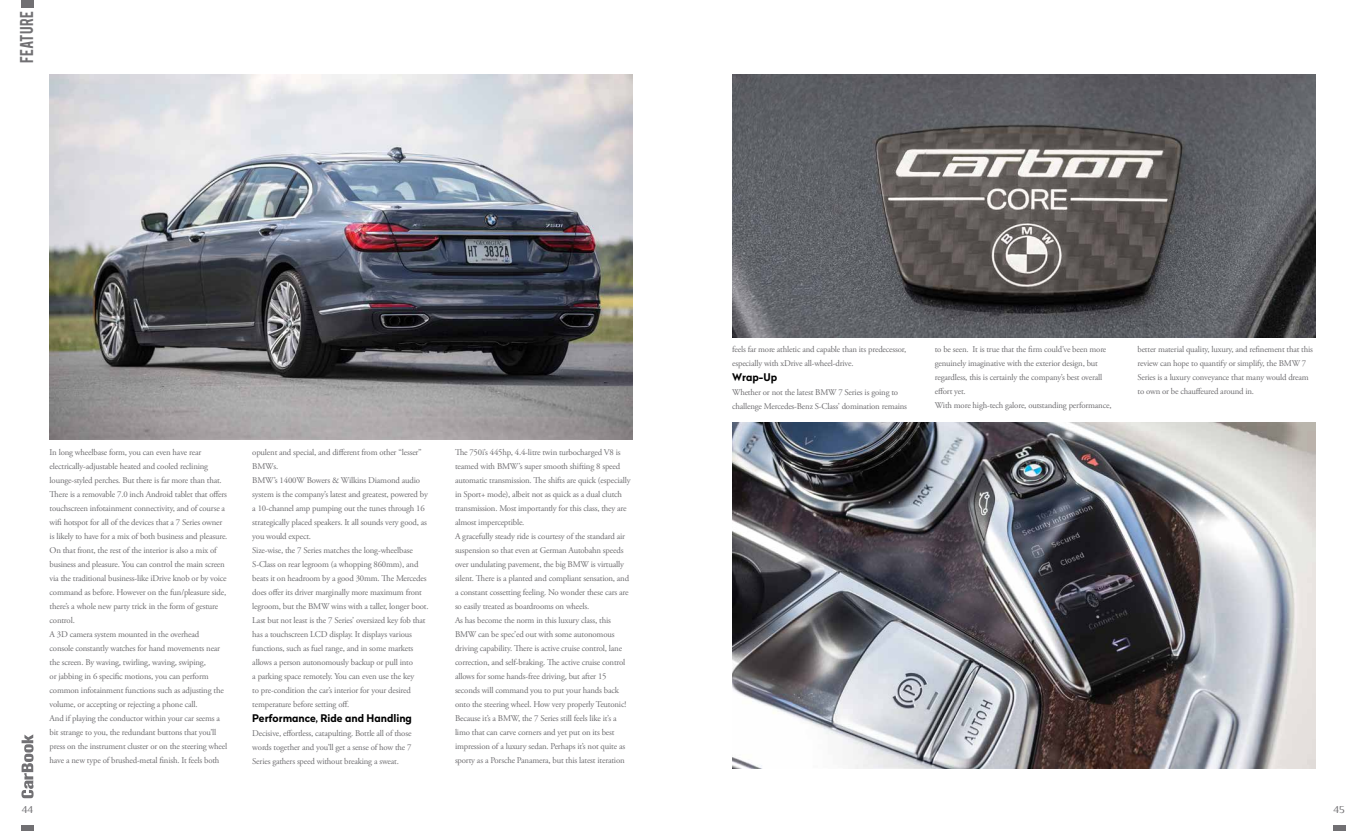
<style>
.page{position:relative;width:1365px;height:831px;background:#fff}
.page>*{position:absolute;margin:0;border:0;box-sizing:border-box;transform-origin:0 0}
.t1{font:14.61px "Bebas";letter-spacing:.01em;color:#717073}
.t2{font:700 10.5px "Radikal";color:#000}
.t3{font:10.5px "Philosopher";color:#717073}
.t4{font:8.75px/14px "Adobe Garamond Pro";letter-spacing:-.02em;color:#6d6c6f}
</style>
<div class="page">
<div style="left:21px;top:825px;width:12px;height:6px;background:#717073"></div>
<div style="left:1332px;top:825px;width:12px;height:6px;background:#717073"></div>
<svg style="left:21px;top:734px;width:13px;height:64px"></svg>
<img style="left:732px;top:423px;width:583px;height:346px">
<img style="left:732px;top:74px;width:583px;height:263px">
<div style="left:21px;top:0;width:12px;height:7px;background:#717073"></div>
<img style="left:50px;top:74px;width:582px;height:365px">
<h1 class="t1" style="left:16px;top:63px;width:53px;rotate:-90deg">Feature</h1>
<p class="t4" style="left:50px;top:446px;width:179px">In long wheelbase form, you can even have rear electrically-adjustable heated and cooled reclining lounge-styled perches. But there is far more than that.<br>There is a removable 7.0 inch Android tablet that offers touchscreen infotainment connectivity, and of course a wifi hotspot for all of the devices that a 7 Series owner is likely to have for a mix of both business and pleasure.<br>On that front, the rest of the interior is also a mix of business and pleasure. You can control the main screen via the traditional business-like iDrive knob or by voice command as before. However on the fun/pleasure side, there’s a whole new party trick in the form of gesture control.<br>A 3D camera system mounted in the overhead<br>console constantly watches for hand movements near the screen. By waving, twirling, waving, swiping,<br>or jabbing in 6 specific motions, you can perform common infotainment functions such as adjusting the volume, or accepting or rejecting a phone call.<br>And if playing the conductor within your car seems a bit strange to you, the redundant buttons that you’ll press on the instrument cluster or on the steering wheel have a new type of brushed-metal finish. It feels both</p>
<p class="t4" style="left:252px;top:446px;width:178px">opulent and special, and different from other “lesser” BMWs.<br>BMW’s 1400W Bowers &amp; Wilkins Diamond audio system is the company’s latest and greatest, powered by a 10-channel amp pumping out the tunes through 16 strategically placed speakers. It all sounds very good, as you would expect.<br>Size-wise, the 7 Series matches the long-wheelbase S-Class on rear legroom (a whopping 860mm), and beats it on headroom by a good 30mm. The Mercedes does offer its driver marginally more maximum front legroom, but the BMW wins with a taller, longer boot.<br>Last but not least is the 7 Series’ oversized key fob that has a touchscreen LCD display. It displays various functions, such as fuel range, and in some markets allows a person autonomously backup or pull into<br>a parking space remotely. You can even use the key<br>to pre-condition the car’s interior for your desired temperature before setting off.</p>
<p class="t2" style="left:252px;top:711px;width:161px">Performance, Ride and Handling</p>
<p class="t4" style="left:252px;top:727px;width:161px;text-align:justify">Decisive, effortless, catapulting. Bottle all of those words together and you’ll get a sense of how the 7<br>Series gathers speed without breaking a sweat.</p>
<p class="t4" style="left:455px;top:446px;width:177px">The 750i’s 445hp, 4.4-litre twin turbocharged V8 is teamed with BMW’s super smooth shifting 8 speed automatic transmission. The shifts are quick (especially in Sport+ mode), albeit not as quick as a dual clutch transmission. Most importantly for this class, they are almost imperceptible.<br>A gracefully steady ride is courtesy of the standard air suspension so that even at German Autobahn speeds over undulating pavement, the big BMW is virtually silent. There is a planted and compliant sensation, and a constant cossetting feeling. No wonder these cars are so easily treated as boardrooms on wheels.<br>As has become the norm in this luxury class, this BMW can be spec’ed out with some autonomous driving capability. There is active cruise control, lane correction, and self-braking. The active cruise control allows for some hands-free driving, but after 15 seconds will command you to put your hands back onto the steering wheel. How very properly Teutonic!<br>Because it’s a BMW, the 7 Series still feels like it’s a limo that can carve corners and yet put on its best impression of a luxury sedan. Perhaps it’s not quite as sporty as a Porsche Panamera, but this latest iteration</p>
<p class="t4" style="left:732px;top:343px;width:176px">feels far more athletic and capable than its predecessor, especially with xDrive all-wheel-drive.</p>
<p class="t2" style="left:732px;top:370px;width:46px">Wrap-Up</p>
<p class="t4" style="left:732px;top:386px;width:176px">Whether or not the latest BMW 7 Series is going to challenge Mercedes-Benz S-Class’ domination remains</p>
<p class="t4" style="left:934px;top:343px;width:178px">to be seen. It is true that the firm could’ve been more genuinely imaginative with the exterior design, but regardless, this is certainly the company’s best overall effort yet.<br>With more high-tech galore, outstanding performance,</p>
<p class="t4" style="left:1137px;top:343px;width:177px">better material quality, luxury, and refinement that this review can hope to quantify or simplify, the BMW 7<br>Series is a luxury conveyance that many would dream to own or be chauffeured around in.</p>
<p class="t3" style="left:22px;top:804px;width:13px">44</p>
<p class="t3" style="left:1333px;top:804px;width:13px">45</p>
</div>
